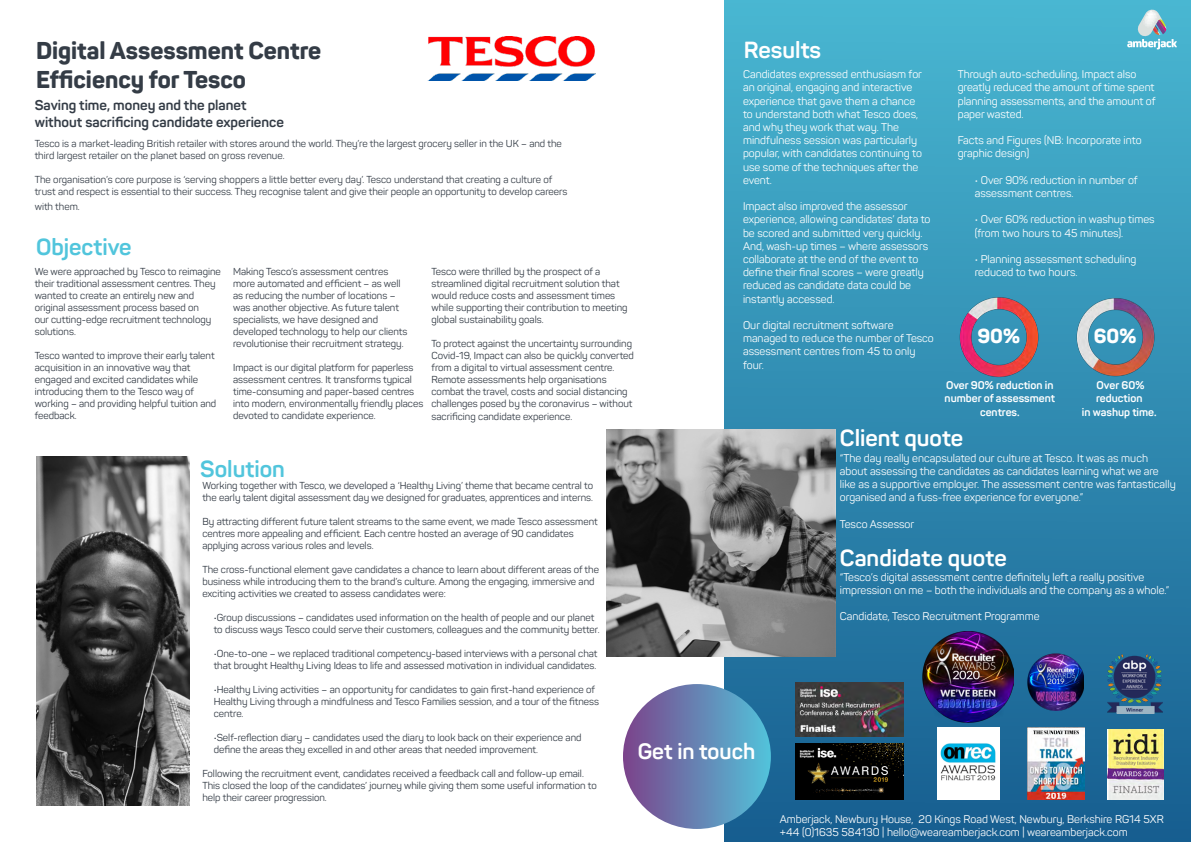
<style>
.page{position:relative;width:1191px;height:842px;background:#fff}
.page>*{position:absolute;margin:0;border:0;box-sizing:border-box;transform-origin:0 0}
.t1{font:800 24px/28.8px "Panton";color:#343c46}
.t2{font:700 23px "Panton";color:#fff}
.t3{font:700 23px "Panton";color:#51c5dc}
.t4{font:700 22px "Panton";color:#fff}
.t5{font:800 20px "Panton";color:#fff}
.t6{font:700 14px/16.8px "Panton";color:#343c46}
.t7{font:11px/13.2px "Panton";color:#fff}
.t8{font:700 11px/13.2px "Panton";color:#fff;text-align:center}
.t9{font:10px/12px "Panton";color:#323a44}
.t10{font:10px/12px "Panton";color:#343c46}
</style>
<div class="page">
<div style="left:724px;top:0;width:467px;height:842px;background:linear-gradient(to bottom,#49b7d2,#175d8f)"></div>
<img style="left:606px;top:429px;width:229px;height:228px">
<img style="left:36px;top:456px;width:154px;height:349px">
<img style="left:795px;top:743px;width:109px;height:57px">
<img style="left:1107px;top:654px;width:55px;height:60px">
<img style="left:1027px;top:654px;width:56px;height:56px">
<img style="left:1107px;top:730px;width:56px;height:70px">
<img style="left:1027px;top:727px;width:57px;height:73px">
<img style="left:937px;top:727px;width:62px;height:73px">
<img style="left:795px;top:682px;width:108px;height:54px">
<svg style="left:1127px;top:10px;width:49px;height:39px;background:#81c1d3"></svg>
<svg style="left:623px;top:684px;width:148px;height:145px;background:#6f8db8"></svg>
<img style="left:428px;top:36px;width:167px;height:44px">
<img style="left:922px;top:632px;width:91px;height:90px">
<img style="left:1070px;top:290px;width:89px;height:94px">
<img style="left:953px;top:289px;width:91px;height:96px">
<h1 class="t1" style="left:36px;top:36px;width:287px">Digital Assessment Centre<br>Efficiency for Tesco</h1>
<h3 class="t6" style="left:35px;top:97px;width:251px">Saving time, money and the planet without sacrificing candidate experience</h3>
<p class="t10" style="left:35px;top:138px;width:528px">Tesco is a market-leading British retailer with stores around the world. They’re the largest grocery seller in the UK – and the third largest retailer on the planet based on gross revenue.</p>
<p class="t10" style="left:35px;top:174px;width:534px">The organisation’s core purpose is ‘serving shoppers a little better every day’. Tesco understand that creating a culture of trust and respect is essential to their success. They recognise talent and give their people an opportunity to develop careers</p>
<p class="t10" style="left:35px;top:200px;width:46px">with them.</p>
<h2 class="t3" style="left:36px;top:232px;width:97px">Objective</h2>
<p class="t9" style="left:35px;top:265px;width:188px">We were approached by Tesco to reimagine their traditional assessment centres. They wanted to create an entirely new and original assessment process based on<br>our cutting-edge recruitment technology solutions.</p>
<p class="t9" style="left:35px;top:349px;width:183px">Tesco wanted to improve their early talent acquisition in an innovative way that engaged and excited candidates while introducing them to the Tesco way of working – and providing helpful tuition and feedback.</p>
<p class="t9" style="left:233px;top:265px;width:176px">Making Tesco’s assessment centres more automated and efficient – as well as reducing the number of locations – was another objective. As future talent specialists, we have designed and developed technology to help our clients revolutionise their recruitment strategy.</p>
<p class="t9" style="left:233px;top:361px;width:192px">Impact is our digital platform for paperless assessment centres. It transforms typical time-consuming and paper-based centres into modern, environmentally friendly places devoted to candidate experience.</p>
<p class="t9" style="left:431px;top:265px;width:198px">Tesco were thrilled by the prospect of a streamlined digital recruitment solution that would reduce costs and assessment times while supporting their contribution to meeting global sustainability goals.</p>
<p class="t9" style="left:431px;top:337px;width:204px">To protect against the uncertainty surrounding Covid-19, Impact can also be quickly converted from a digital to virtual assessment centre.<br>Remote assessments help organisations combat the travel, costs and social distancing challenges posed by the coronavirus – without</p>
<p class="t9" style="left:431px;top:410px;width:142px">sacrificing candidate experience.</p>
<h2 class="t2" style="left:744px;top:35px;width:79px">Results</h2>
<p class="t7" style="left:743px;top:68px;width:181px">Candidates expressed enthusiasm for an original, engaging and interactive experience that gave them a chance to understand both what Tesco does, and why they work that way. The mindfulness session was particularly popular, with candidates continuing to use some of the techniques after the event.</p>
<p class="t7" style="left:743px;top:200px;width:189px">Impact also improved the assessor experience, allowing candidates’ data to be scored and submitted very quickly.<br>And, wash-up times – where assessors collaborate at the end of the event to define their final scores – were greatly reduced as candidate data could be instantly accessed.</p>
<p class="t7" style="left:743px;top:318px;width:192px">Our digital recruitment software managed to reduce the number of Tesco assessment centres from 45 to only four.</p>
<p class="t7" style="left:957px;top:68px;width:199px">Through auto-scheduling, Impact also greatly reduced the amount of time spent planning assessments, and the amount of paper wasted.</p>
<p class="t7" style="left:957px;top:134px;width:185px">Facts and Figures (NB: Incorporate into graphic design)</p>
<p class="t7" style="left:974px;top:173px;width:164px">• Over 90% reduction in number of assessment centres.</p>
<p class="t7" style="left:974px;top:213px;width:181px">• Over 60% reduction in washup times (from two hours to 45 minutes).</p>
<p class="t7" style="left:974px;top:252px;width:163px">• Planning assessment scheduling reduced to two hours.</p>
<h3 class="t5" style="left:977px;top:323px;width:44px">90%</h3>
<h3 class="t5" style="left:1093px;top:324px;width:44px">60%</h3>
<p class="t8" style="left:944px;top:379px;width:112px">Over 90% reduction in number of assessment centres.</p>
<p class="t8" style="left:1082px;top:379px;width:76px">Over 60% reduction<br>in washup time.</p>
<h2 class="t2" style="left:840px;top:424px;width:125px">Client quote</h2>
<h2 class="t3" style="left:200px;top:454px;width:86px">Solution</h2>
<p class="t9" style="left:202px;top:480px;width:392px">Working together with Tesco, we developed a ‘Healthy Living’ theme that became central to the early talent digital assessment day we designed for graduates, apprentices and interns.</p>
<p class="t9" style="left:202px;top:516px;width:397px">By attracting different future talent streams to the same event, we made Tesco assessment centres more appealing and efficient. Each centre hosted an average of 90 candidates applying across various roles and levels.</p>
<p class="t9" style="left:202px;top:564px;width:398px">The cross-functional element gave candidates a chance to learn about different areas of the business while introducing them to the brand’s culture. Among the engaging, immersive and exciting activities we created to assess candidates were:</p>
<p class="t9" style="left:214px;top:612px;width:387px">•Group discussions – candidates used information on the health of people and our planet to discuss ways Tesco could serve their customers, colleagues and the community better.</p>
<p class="t9" style="left:214px;top:648px;width:385px">•One-to-one – we replaced traditional competency-based interviews with a personal chat that brought Healthy Living Ideas to life and assessed motivation in individual candidates.</p>
<p class="t9" style="left:214px;top:684px;width:387px">•Healthy Living activities – an opportunity for candidates to gain first-hand experience of<br>Healthy Living through a mindfulness and Tesco Families session, and a tour of the fitness centre.</p>
<p class="t9" style="left:214px;top:732px;width:369px">•Self-reflection diary – candidates used the diary to look back on their experience and define the areas they excelled in and other areas that needed improvement.</p>
<p class="t9" style="left:202px;top:768px;width:396px">Following the recruitment event, candidates received a feedback call and follow-up email.<br>This closed the loop of the candidates’ journey while giving them some useful information to help their career progression.</p>
<p class="t7" style="left:840px;top:451px;width:337px">“The day really encapsulated our culture at Tesco. It was as much about assessing the candidates as candidates learning what we are like as a supportive employer. The assessment centre was fantastically organised and a fuss-free experience for everyone.”</p>
<p class="t7" style="left:840px;top:517px;width:76px">Tesco Assessor</p>
<h2 class="t2" style="left:840px;top:543px;width:168px">Candidate quote</h2>
<p class="t7" style="left:840px;top:570px;width:331px">“Tesco’s digital assessment centre definitely left a really positive impression on me – both the individuals and the company as a whole.”</p>
<p class="t7" style="left:840px;top:610px;width:201px">Candidate, Tesco Recruitment Programme</p>
<h3 class="t4" style="left:637px;top:738px;width:119px">Get in touch</h3>
<p class="t7" style="left:780px;top:812px;width:385px">Amberjack, Newbury House, 20 Kings Road West, Newbury, Berkshire RG14 5XR +44 (0)1635 584130 | hello@weareamberjack.com | weareamberjack.com</p>
</div>
